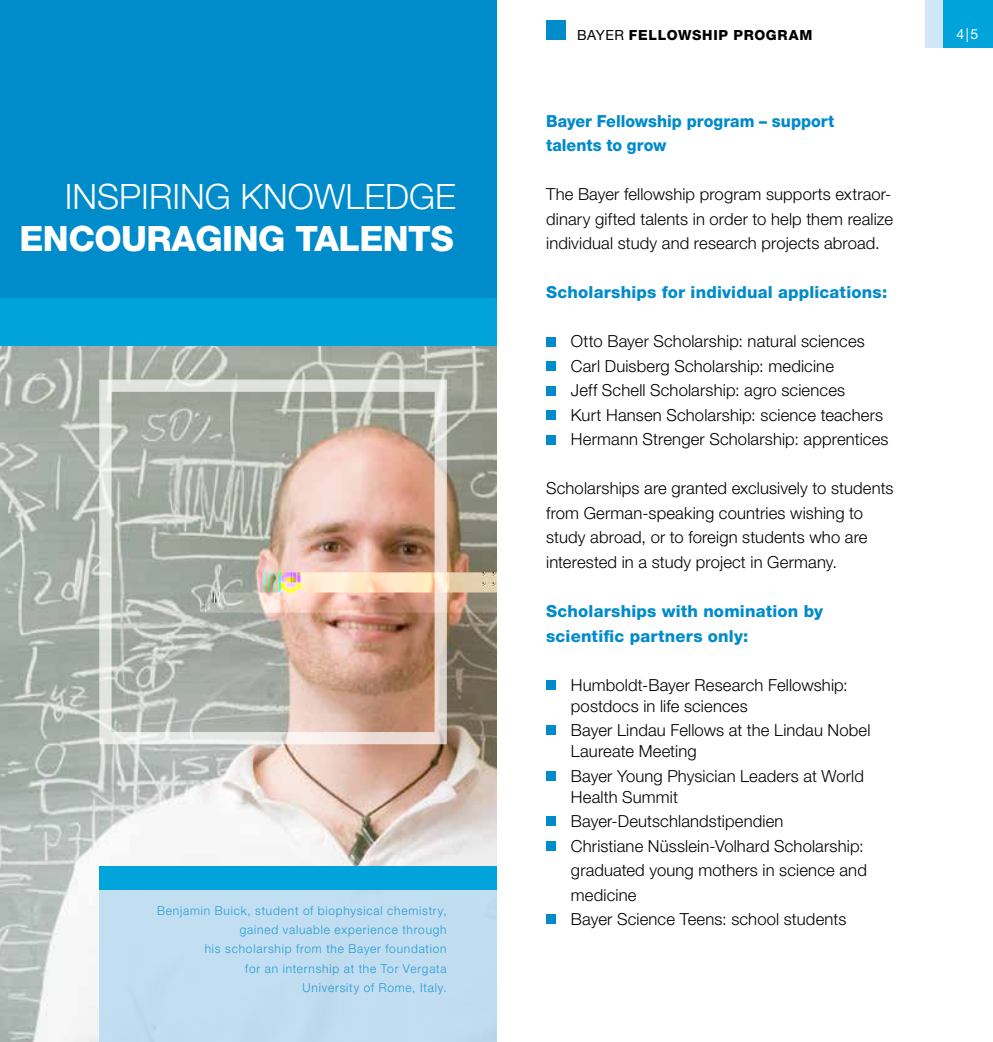
<style>
.page{position:relative;width:993px;height:1042px;background:#fff}
.page>*{position:absolute;margin:0;border:0;box-sizing:border-box;transform-origin:0 0}
.t1{font:300 35px "Helvetica Neue LT";color:#fff}
.t2{font:800 35px "Helvetica Neue LT";letter-spacing:-.015em;color:#fff}
.t3{font:300 16.62px/24.5px "Helvetica Neue LT";letter-spacing:.01em;color:#000}
.t4{font:800 16.62px/24.5px "Helvetica Neue LT";letter-spacing:.01em;color:#008bcb}
.t5{font:800 16.62px/24.5px "Helvetica Neue LT";letter-spacing:.01em;color:#008bcb;scale:.96 1}
.t6{font:800 14px "Helvetica Neue LT";letter-spacing:.05em;color:#000}
.t7{font:14px "Helvetica Neue LT Std";color:#fff}
.t8{font:300 12.25px/19.2px "Helvetica Neue LT";letter-spacing:.07em;color:#008bcb;text-align:right}
.s1{font-family:"Helvetica Neue LT Std";font-weight:400}
</style>
<div class="page">
<img style="left:0;top:345px;width:496px;height:697px">
<div style="left:99px;top:379px;width:347px;height:365px;border:12px solid #fff"></div>
<div style="left:925px;top:0;width:67px;height:48px;background:#d1e7f7"></div>
<div style="left:943px;top:0;width:49px;height:48px;background:#00a4da"></div>
<div style="left:0;top:0;width:496px;height:298px;background:#008bcb"></div>
<div style="left:0;top:298px;width:496px;height:47px;background:#00a4da"></div>
<div style="left:546px;top:20px;width:20px;height:20px;background:#008bcb"></div>
<div style="left:546px;top:337px;width:10px;height:9px;background:#008bcb"></div>
<div style="left:546px;top:361px;width:10px;height:10px;background:#008bcb"></div>
<div style="left:546px;top:386px;width:10px;height:9px;background:#008bcb"></div>
<div style="left:546px;top:410px;width:10px;height:10px;background:#008bcb"></div>
<div style="left:546px;top:435px;width:10px;height:9px;background:#008bcb"></div>
<div style="left:546px;top:680px;width:10px;height:9px;background:#008bcb"></div>
<div style="left:546px;top:725px;width:10px;height:10px;background:#008bcb"></div>
<div style="left:546px;top:771px;width:10px;height:9px;background:#008bcb"></div>
<div style="left:546px;top:816px;width:10px;height:10px;background:#008bcb"></div>
<div style="left:546px;top:841px;width:10px;height:9px;background:#008bcb"></div>
<div style="left:546px;top:914px;width:10px;height:10px;background:#008bcb"></div>
<div style="left:99px;top:866px;width:397px;height:24px;background:#00a4da"></div>
<div style="left:99px;top:890px;width:397px;height:152px;background:#c1def1"></div>
<h1 class="t1" style="left:65px;top:175px;width:27px">Inspirin</h1>
<h1 class="t1" style="left:205px;top:175px;width:86px">g know</h1>
<h1 class="t1" style="left:345px;top:175px;width:108px">ledge</h1>
<h1 class="t2" style="left:19px;top:218px;width:435px">encouraging talents</h1>
<p class="t8" style="left:157px;top:900px;width:291px">Benjamin Buick, student of biophysical chemistry, gained valuable experience through<br>his scholarship from the Bayer foundation<br>for an internship at the Tor Vergata<br>University of Rome, Italy.</p>
<p class="t6" style="left:577px;top:27px;width:237px"><span class="s1">BAYER</span> Fellowship Program</p>
<p class="t7" style="left:956px;top:26px;width:23px">4|5</p>
<p class="t5" style="left:546px;top:109px;width:302px">Bayer Fellowship program – support talents to grow</p>
<p class="t3" style="left:546px;top:182px;width:348px;text-align:justify">The Bayer fellowship program supports extraor&shy;dinary gifted talents in order to help them realize individual study and research projects abroad.</p>
<p class="t4" style="left:546px;top:280px;width:342px">Scholarships for individual applications:</p>
<p class="t3" style="left:556px;top:329px;width:310px;text-indent:15px">Otto Bayer Scholarship: natural sciences<br>Carl Duisberg Scholarship: medicine</p>
<p class="t3" style="left:570px;top:378px;width:276px">Jeff Schell Scholarship: agro sciences</p>
<p class="t3" style="left:556px;top:402px;width:328px">Kurt Hansen Scholarship: science teachers</p>
<p class="t3" style="left:570px;top:427px;width:319px">Hermann Strenger Scholarship: apprentices</p>
<p class="t3" style="left:546px;top:476px;width:349px">Scholarships are granted exclusively to students from German-speaking countries wishing to study abroad, or to foreign students who are interested in a study project in Germany.</p>
<p class="t4" style="left:546px;top:599px;width:278px">Scholarships with nomination by scientific partners only:</p>
<p class="t3" style="left:570px;top:674px;width:278px;line-height:21px">Humboldt-Bayer Research Fellowship: postdocs in life sciences</p>
<p class="t3" style="left:546px;top:719px;width:326px;line-height:21px;text-indent:25px">Bayer Lindau Fellows at the Lindau Nobel<br>Laureate Meeting</p>
<p class="t3" style="left:570px;top:765px;width:294px;line-height:21px">Bayer Young Physician Leaders at World<br>Health Summit</p>
<p class="t3" style="left:570px;top:808px;width:214px">Bayer-Deutschlandstipendien</p>
<p class="t3" style="left:556px;top:833px;width:309px">Christiane Nüsslein-Volhard Scholarship:</p>
<p class="t3" style="left:570px;top:857px;width:297px">graduated young mothers in science and</p>
<p class="t3" style="left:570px;top:882px;width:67px">medicine</p>
<p class="t3" style="left:570px;top:906px;width:277px">Bayer Science Teens: school students</p>
</div>
